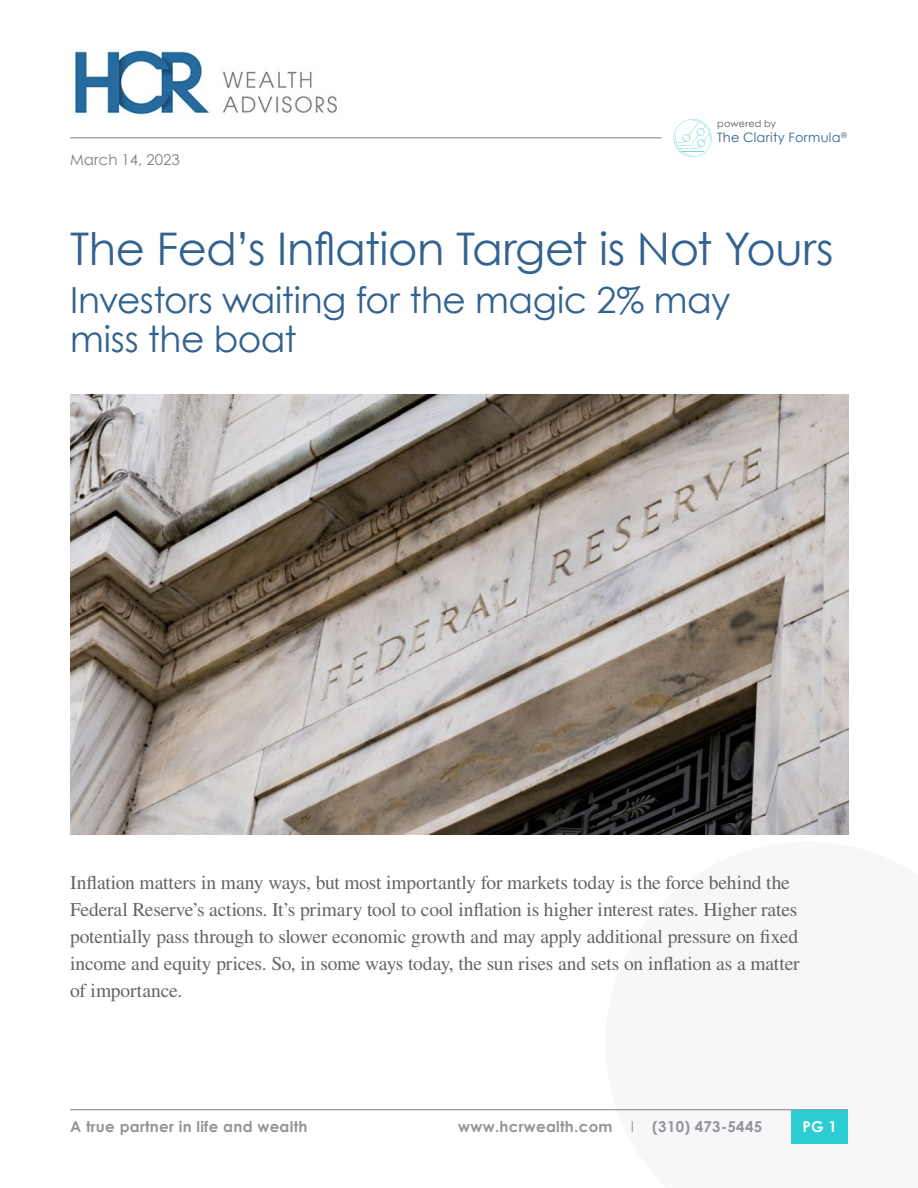
<style>
.page{position:relative;width:918px;height:1188px;background:#fff}
.page>*{position:absolute;margin:0;border:0;box-sizing:border-box;transform-origin:0 0}
.t1{font:45px "Century Gothic";letter-spacing:-.01em;color:#326290}
.t2{font:36px/39px "Century Gothic";letter-spacing:-.01em;color:#326290}
.t3{font:19.5px/27px "Times";letter-spacing:-.01em;color:#636466}
.t4{font:700 15px "Century Gothic";letter-spacing:.02em;color:#939598}
.t5{font:15px "Century Gothic";color:#808080}
.t6{font:700 15px "Century Gothic";color:#fff}
.t7{font:12.9px "Century Gothic";letter-spacing:.025em;color:#326290}
.t8{font:9.75px "Century Gothic";letter-spacing:.01em;color:#595959}
.s1{font-weight:400}
</style>
<div class="page">
<img style="left:70px;top:394px;width:778px;height:440px">
<img style="left:74px;top:50px;width:263px;height:65px">
<hr style="left:70px;top:137px;width:592px;height:1px;background:#808080">
<svg style="left:674px;top:119px;width:38px;height:38px"></svg>
<hr style="left:70px;top:1109px;width:778px;height:1px;background:#808080">
<div style="left:791px;top:1110px;width:57px;height:34px;background:#2cccd3"></div>
<p class="t5" style="left:70px;top:151px;width:111px">March 14, 2023</p>
<p class="t8" style="left:717px;top:117px;width:61px">powered by</p>
<p class="t7" style="left:717px;top:130px;width:131px">The Clarity Formula<sup>®</sup></p>
<h1 class="t1" style="left:70px;top:221px;width:765px">The Fed’s Inflation Target is Not Yours</h1>
<h2 class="t2" style="left:70px;top:280px;width:662px">Investors waiting for the magic 2% may miss the boat</h2>
<p class="t3" style="left:70px;top:869px;width:731px">Inflation matters in many ways, but most importantly for markets today is the force behind the Federal Reserve’s actions. It’s primary tool to cool inflation is higher interest rates. Higher rates potentially pass through to slower economic growth and may apply additional pressure on fixed income and equity prices. So, in some ways today, the sun rises and sets on inflation as a matter of importance.</p>
<p class="t4" style="left:70px;top:1117px;width:239px">A true partner in life and wealth</p>
<p class="t4" style="left:458px;top:1117px;width:305px">www.hcrwealth.com <span class="s1">I</span> (310) 473-5445</p>
<p class="t6" style="left:802px;top:1117px;width:36px">PG 1</p>
</div>
